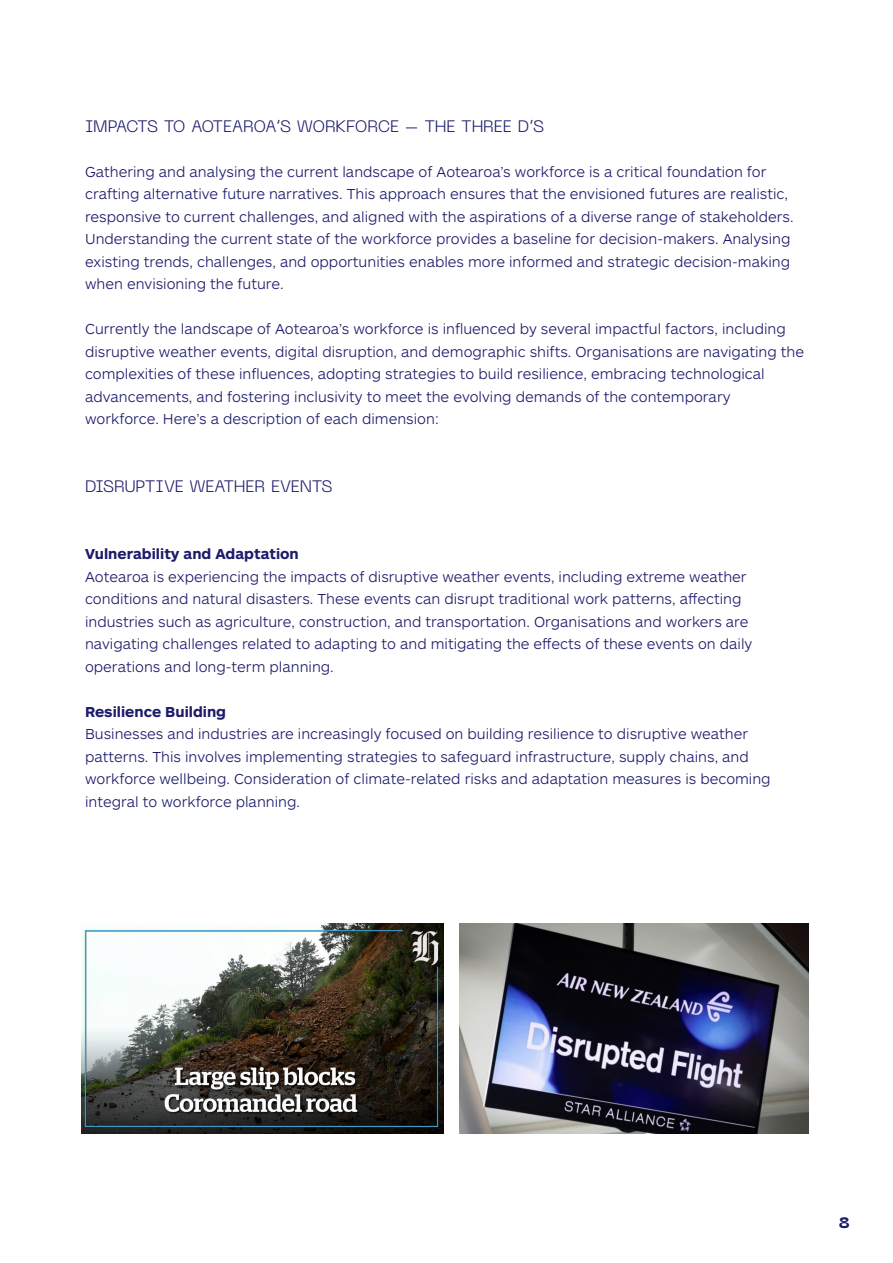
<style>
.page{position:relative;width:893px;height:1263px;background:#fff}
.page>*{position:absolute;margin:0;border:0;box-sizing:border-box;transform-origin:0 0}
.t1{font:300 16.5px "Neue Machina";letter-spacing:-.02em;color:#1d1b6b}
.t2{font:300 15px/22.5px "ARS Maquette Pro";color:#1d1b6b}
.t3{font:700 15px "ARS Maquette Pro";color:#1d1b6b}
.t4{font:800 15px "Neue Machina";color:#1d1b6b}
</style>
<div class="page">
<img style="left:82px;top:923px;width:361px;height:211px">
<img style="left:459px;top:923px;width:349px;height:211px">
<p class="t1" style="left:85px;top:115px;width:461px">IMPACTS TO AOTEAROA’S WORKFORCE – THE THREE D’S</p>
<p class="t2" style="left:85px;top:160px;width:710px">Gathering and analysing the current landscape of Aotearoa’s workforce is a critical foundation for crafting alternative future narratives. This approach ensures that the envisioned futures are realistic, responsive to current challenges, and aligned with the aspirations of a diverse range of stakeholders.<br>Understanding the current state of the workforce provides a baseline for decision-makers. Analysing existing trends, challenges, and opportunities enables more informed and strategic decision-making when envisioning the future.</p>
<p class="t2" style="left:85px;top:317px;width:720px">Currently the landscape of Aotearoa’s workforce is influenced by several impactful factors, including disruptive weather events, digital disruption, and demographic shifts. Organisations are navigating the complexities of these influences, adopting strategies to build resilience, embracing technological</p>
<p class="t2" style="left:85px;top:385px;width:647px">advancements, and fostering inclusivity to meet the evolving demands of the contemporary</p>
<p class="t2" style="left:85px;top:407px;width:356px">workforce. Here’s a description of each dimension:</p>
<p class="t1" style="left:85px;top:475px;width:249px">DISRUPTIVE WEATHER EVENTS</p>
<p class="t3" style="left:85px;top:544px;width:215px">Vulnerability and Adaptation</p>
<p class="t2" style="left:85px;top:565px;width:663px">Aotearoa is experiencing the impacts of disruptive weather events, including extreme weather</p>
<p class="t2" style="left:85px;top:587px;width:658px">conditions and natural disasters. These events can disrupt traditional work patterns, affecting</p>
<p class="t2" style="left:85px;top:610px;width:665px">industries such as agriculture, construction, and transportation. Organisations and workers are</p>
<p class="t2" style="left:85px;top:632px;width:669px">navigating challenges related to adapting to and mitigating the effects of these events on daily</p>
<p class="t2" style="left:85px;top:655px;width:250px">operations and long-term planning.</p>
<p class="t3" style="left:85px;top:702px;width:143px">Resilience Building</p>
<p class="t2" style="left:85px;top:722px;width:665px">Businesses and industries are increasingly focused on building resilience to disruptive weather</p>
<p class="t2" style="left:85px;top:745px;width:665px">patterns. This involves implementing strategies to safeguard infrastructure, supply chains, and</p>
<p class="t2" style="left:85px;top:767px;width:687px">workforce wellbeing. Consideration of climate-related risks and adaptation measures is becoming</p>
<p class="t2" style="left:85px;top:790px;width:216px">integral to workforce planning.</p>
<p class="t4" style="left:839px;top:1213px;width:12px">8</p>
</div>
